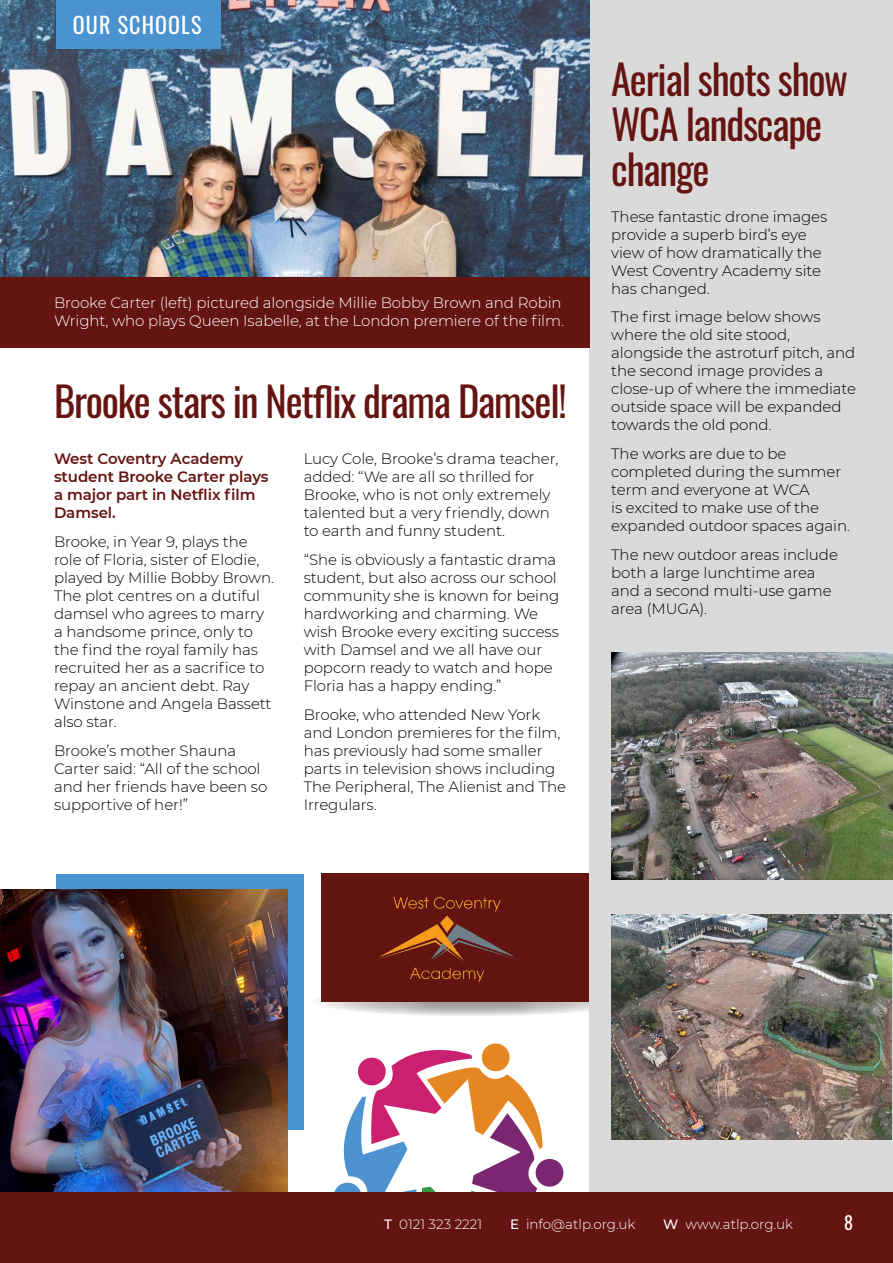
<style>
.page{position:relative;width:893px;height:1263px;background:#fff}
.page>*{position:absolute;margin:0;border:0;box-sizing:border-box;transform-origin:0 0}
.t1{font:40.5px/45px "Oswald";letter-spacing:-.03em;color:#641411}
.t2{font:22.05px "Oswald";letter-spacing:.05em;color:#fff}
.t3{font:18px "Oswald";color:#fff}
.t4{font:300 15px/18px "Montserrat";letter-spacing:-.005em;color:#000}
.t5{font:300 15px/18px "Montserrat";letter-spacing:-.005em;color:#fff}
.t6{font:600 15px/18px "Montserrat";letter-spacing:-.005em;color:#641411}
.t7{font:300 13.5px "Montserrat";color:#fff}
.s1{font-weight:500}
</style>
<div class="page">
<svg style="left:310px;top:987px;width:320px;height:29px;background:#c9c9c9"></svg>
<div style="left:321px;top:873px;width:270px;height:129px;background:#641411"></div>
<svg style="left:331px;top:1043px;width:234px;height:150px"></svg>
<div style="left:589px;top:0;width:304px;height:1193px;background:#dadada"></div>
<div style="left:56px;top:874px;width:248px;height:255px;background:#4b93cf"></div>
<img style="left:0;top:890px;width:288px;height:303px">
<img style="left:0;top:0;width:589px;height:277px">
<div style="left:0;top:1193px;width:893px;height:70px;background:#641411"></div>
<div style="left:56px;top:0;width:165px;height:48px;background:#4b93cf"></div>
<div style="left:0;top:277px;width:589px;height:70px;background:#641411"></div>
<img style="left:611px;top:653px;width:282px;height:227px">
<img style="left:611px;top:914px;width:281px;height:226px">
<img style="left:377px;top:897px;width:140px;height:85px">
<h2 class="t2" style="left:73px;top:5px;width:130px">OUR SCHOOLS</h2>
<p class="t5" style="left:54px;top:293px;width:511px">Brooke Carter (left) pictured alongside Millie Bobby Brown and Robin<br>Wright, who plays Queen Isabelle, at the London premiere of the film.</p>
<h1 class="t1" style="left:54px;top:375px;width:514px">Brooke stars in Netflix drama Damsel!</h1>
<p class="t6" style="left:54px;top:449px;width:216px">West Coventry Academy student Brooke Carter plays a major part in Netflix film<br>Damsel.</p>
<p class="t4" style="left:54px;top:532px;width:222px">Brooke, in Year 9, plays the role of Floria, sister of Elodie, played by Millie Bobby Brown.<br>The plot centres on a dutiful damsel who agrees to marry a handsome prince, only to the find the royal family has recruited her as a sacrifice to repay an ancient debt. Ray<br>Winstone and Angela Bassett also star.</p>
<p class="t4" style="left:54px;top:741px;width:215px">Brooke’s mother Shauna<br>Carter said: “All of the school and her friends have been so supportive of her!”</p>
<p class="t4" style="left:304px;top:449px;width:256px">Lucy Cole, Brooke’s drama teacher, added: “We are all so thrilled for<br>Brooke, who is not only extremely talented but a very friendly, down to earth and funny student.</p>
<p class="t4" style="left:304px;top:550px;width:257px">“She is obviously a fantastic drama student, but also across our school community she is known for being hardworking and charming. We wish Brooke every exciting success with Damsel and we all have our popcorn ready to watch and hope<br>Floria has a happy ending.”</p>
<p class="t4" style="left:304px;top:705px;width:264px">Brooke, who attended New York and London premieres for the film, has previously had some smaller parts in television shows including<br>The Peripheral, The Alienist and The<br>Irregulars.</p>
<h1 class="t1" style="left:611px;top:53px;width:238px">Aerial shots show<br>WCA landscape change</h1>
<p class="t4" style="left:611px;top:207px;width:218px">These fantastic drone images provide a superb bird’s eye view of how dramatically the<br>West Coventry Academy site has changed.</p>
<p class="t4" style="left:611px;top:308px;width:246px">The first image below shows where the old site stood, alongside the astroturf pitch, and the second image provides a close-up of where the immediate outside space will be expanded towards the old pond.</p>
<p class="t4" style="left:611px;top:444px;width:240px">The works are due to be completed during the summer term and everyone at WCA<br>is excited to make use of the expanded outdoor spaces again.</p>
<p class="t4" style="left:611px;top:545px;width:228px">The new outdoor areas include both a large lunchtime area and a second multi-use game area (MUGA).</p>
<p class="t7" style="left:384px;top:1215px;width:99px"><span class="s1">T</span> 0121 323 2221</p>
<p class="t7" style="left:510px;top:1215px;width:127px"><span class="s1">E</span> info@atlp.org.uk</p>
<p class="t7" style="left:663px;top:1215px;width:131px"><span class="s1">W</span> www.atlp.org.uk</p>
<p class="t3" style="left:844px;top:1207px;width:10px">8</p>
</div>
